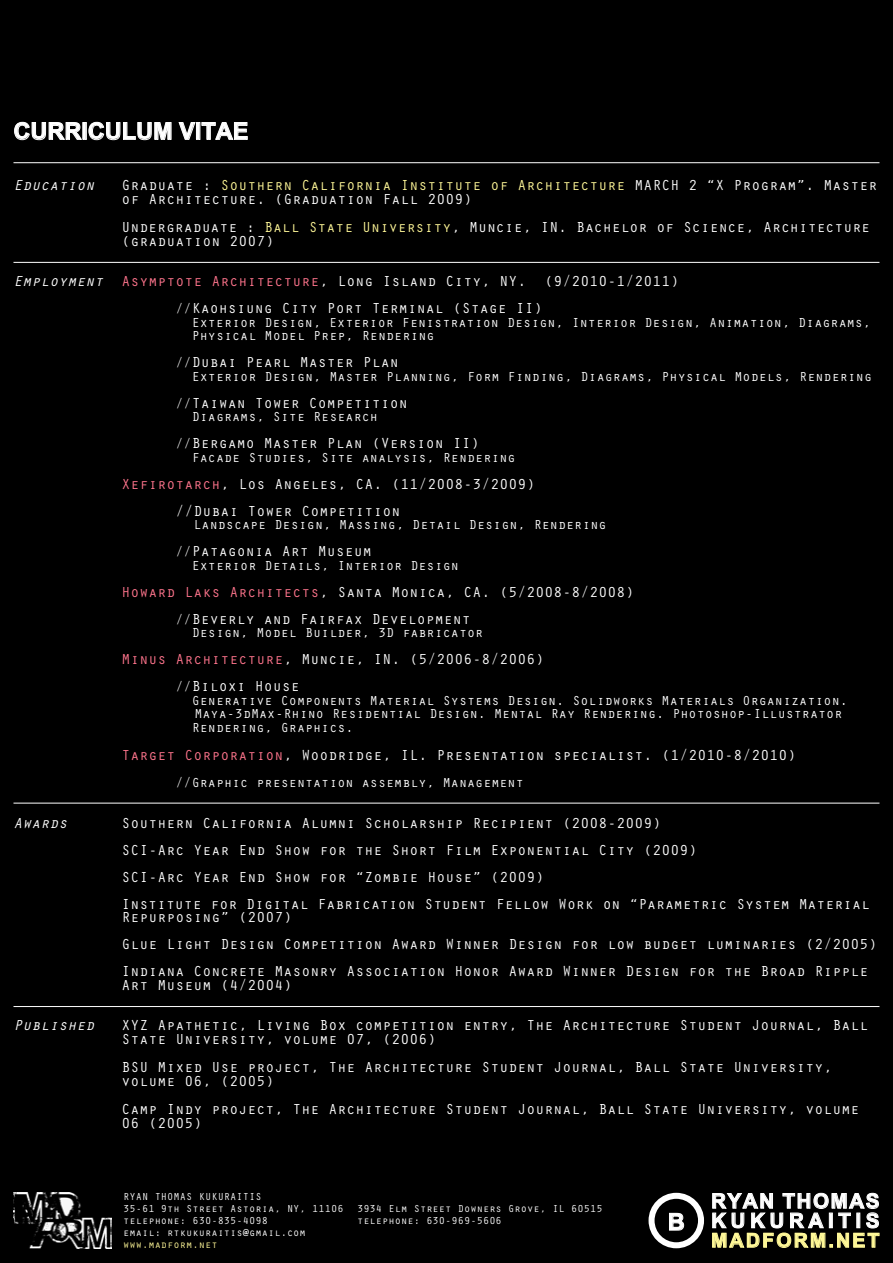
<style>
.page{position:relative;width:893px;height:1263px;background:#000}
.page>*{position:absolute;margin:0;border:0;box-sizing:border-box;transform-origin:0 0}
.t1{font:700 36px "Browallia New";color:#fff}
.t2{font:700 31.5px "Browallia New";letter-spacing:.05em;color:#fff}
.t3{font:700 31.5px "Browallia New";letter-spacing:.145em;color:#fff}
.t4{font:700 30px "Browallia New";letter-spacing:.07em;color:#fff898}
.t5{font:15px/27px "Orator Std";color:#fff}
.t6{font:italic 15px "Orator Std";color:#fff}
.t7{font:13.5px/13.5px "Orator Std";color:#fff}
.t8{font:10.5px/12px "Orator Std";color:#fff}
.s1{color:#fff898}
.s2{font-style:italic}
.s3{color:#ff758d}
.s4{font-size:13.5px}
</style>
<div class="page">
<div style="left:648px;top:1193px;width:56px;height:55px;border:6px solid #fff;border-radius:50%"></div>
<img style="left:14px;top:1193px;width:97px;height:55px">
<svg style="left:712px;top:1190px;width:168px;height:58px;background:#3a3a32"></svg>
<svg style="left:14px;top:119px;width:158px;height:22px;background:#3d3d3d"></svg>
<svg style="left:178px;top:121px;width:70px;height:20px"></svg>
<svg style="left:669px;top:1212px;width:16px;height:19px"></svg>
<hr style="left:14px;top:262px;width:865px;height:1px;background:#fff">
<hr style="left:14px;top:1006px;width:865px;height:1px;background:#fff">
<hr style="left:14px;top:803px;width:865px;height:1px;background:#fff">
<hr style="left:14px;top:162px;width:865px;height:1px;background:#fff">
<p class="t1" style="left:14px;top:108px;width:236px">CURRICULUM VITAE</p>
<p class="t6" style="left:14px;top:175px;width:82px">Education</p>
<p class="t5" style="left:121px;top:178px;width:757px;line-height:13.5px">Graduate : <span class="s1">Southern California Institute of Architecture</span> MARCH 2 “X Program”. Master of Architecture. (Graduation Fall 2009)</p>
<p class="t5" style="left:122px;top:220px;width:750px;line-height:13.5px">Undergraduate : <span class="s1">Ball State University</span>, Muncie, IN. Bachelor of Science, Architecture (graduation 2007)</p>
<p class="t5" style="left:176px;top:267px;width:505px;text-indent:-162px"><span class="s2">Employment</span> <span class="s3">Asymptote Architecture</span>, Long Island City, NY. (9/2010-1/2011) <span class="s4">//</span>Kaohsiung City Port Terminal (Stage II)</p>
<p class="t7" style="left:192px;top:315px;width:681px">Exterior Design, Exterior Fenistration Design, Interior Design, Animation, Diagrams,<br>Physical Model Prep, Rendering</p>
<p class="t5" style="left:176px;top:348px;width:225px"><span class="s4">//</span>Dubai Pearl Master Plan</p>
<p class="t7" style="left:192px;top:369px;width:682px">Exterior Design, Master Planning, Form Finding, Diagrams, Physical Models, Rendering</p>
<p class="t5" style="left:176px;top:389px;width:234px"><span class="s4">//</span>Taiwan Tower Competition</p>
<p class="t7" style="left:192px;top:409px;width:188px">Diagrams, Site Research</p>
<p class="t5" style="left:176px;top:429px;width:306px"><span class="s4">//</span>Bergamo Master Plan (Version II)</p>
<p class="t7" style="left:192px;top:450px;width:326px">Facade Studies, Site analysis, Rendering</p>
<p class="t5" style="left:176px;top:470px;width:361px;text-indent:-54px"><span class="s3">Xefirotarch</span>, Los Angeles, CA. (11/2008-3/2009) //Dubai Tower Competition</p>
<p class="t7" style="left:193px;top:517px;width:415px">Landscape Design, Massing, Detail Design, Rendering</p>
<p class="t5" style="left:176px;top:537px;width:198px"><span class="s4">//</span>Patagonia Art Museum</p>
<p class="t7" style="left:192px;top:558px;width:269px">Exterior Details, Interior Design</p>
<p class="t5" style="left:176px;top:578px;width:460px;text-indent:-54px"><span class="s3">Howard Laks Architects</span>, Santa Monica, CA. (5/2008-8/2008) <span class="s4">//</span>Beverly and Fairfax Development</p>
<p class="t7" style="left:192px;top:625px;width:293px">Design, Model Builder, 3D fabricator</p>
<p class="t5" style="left:176px;top:645px;width:370px;text-indent:-54px"><span class="s3">Minus Architecture</span>, Muncie, IN. (5/2006-8/2006) <span class="s4">//</span>Biloxi House</p>
<p class="t7" style="left:192px;top:693px;width:658px">Generative Components Material Systems Design. Solidworks Materials Organization.<br>Maya-3dMax-Rhino Residential Design. Mental Ray Rendering. Photoshop-Illustrator<br>Rendering, Graphics.</p>
<p class="t5" style="left:122px;top:741px;width:676px"><span class="s3">Target Corporation</span>, Woodridge, IL. Presentation specialist. (1/2010-8/2010)</p>
<p class="t7" style="left:176px;top:775px;width:350px">//Graphic presentation assembly, Management</p>
<p class="t6" style="left:14px;top:812px;width:55px">Awards</p>
<p class="t5" style="left:121px;top:809px;width:750px">Southern California Alumni Scholarship Recipient (2008-2009)<br>SCI-Arc Year End Show for the Short Film Exponential City (2009)<br>SCI-Arc Year End Show for “Zombie House” (2009)<br>Institute for Digital Fabrication Student Fellow Work on “Parametric System Material</p>
<p class="t5" style="left:122px;top:903px;width:757px">Repurposing” (2007)<br>Glue Light Design Competition Award Winner Design for low budget luminaries (2/2005)<br>Indiana Concrete Masonry Association Honor Award Winner Design for the Broad Ripple</p>
<p class="t5" style="left:122px;top:971px;width:173px">Art Museum (4/2004)</p>
<p class="t6" style="left:14px;top:1015px;width:82px">Published</p>
<p class="t5" style="left:121px;top:1018px;width:748px;line-height:13.5px">XYZ Apathetic, Living Box competition entry, The Architecture Student Journal, Ball<br>State University, volume 07, (2006)</p>
<p class="t5" style="left:122px;top:1060px;width:712px;line-height:13.5px">BSU Mixed Use project, The Architecture Student Journal, Ball State University, volume 06, (2005)</p>
<p class="t5" style="left:122px;top:1102px;width:739px;line-height:13.5px">Camp Indy project, The Architecture Student Journal, Ball State University, volume<br>06 (2005)</p>
<p class="t8" style="left:123px;top:1190px;width:222px">RYAN THOMAS KUKURAITIS<br>35-61 9th Street Astoria, NY, 11106 telephone: 630-835-4098<br>email: rtkukuraitis@gmail.com <span class="s1">www.madform.net</span></p>
<p class="t8" style="left:357px;top:1202px;width:247px">3934 Elm Street Downers Grove, IL 60515 telephone: 630-969-5606</p>
<p class="t1" style="left:668px;top:1199px;width:18px">B</p>
<p class="t2" style="left:711px;top:1181px;width:170px">RYAN THOMAS</p>
<p class="t3" style="left:711px;top:1200px;width:170px">KUKURAITIS</p>
<p class="t4" style="left:711px;top:1221px;width:170px">MADFORM.NET</p>
</div>
